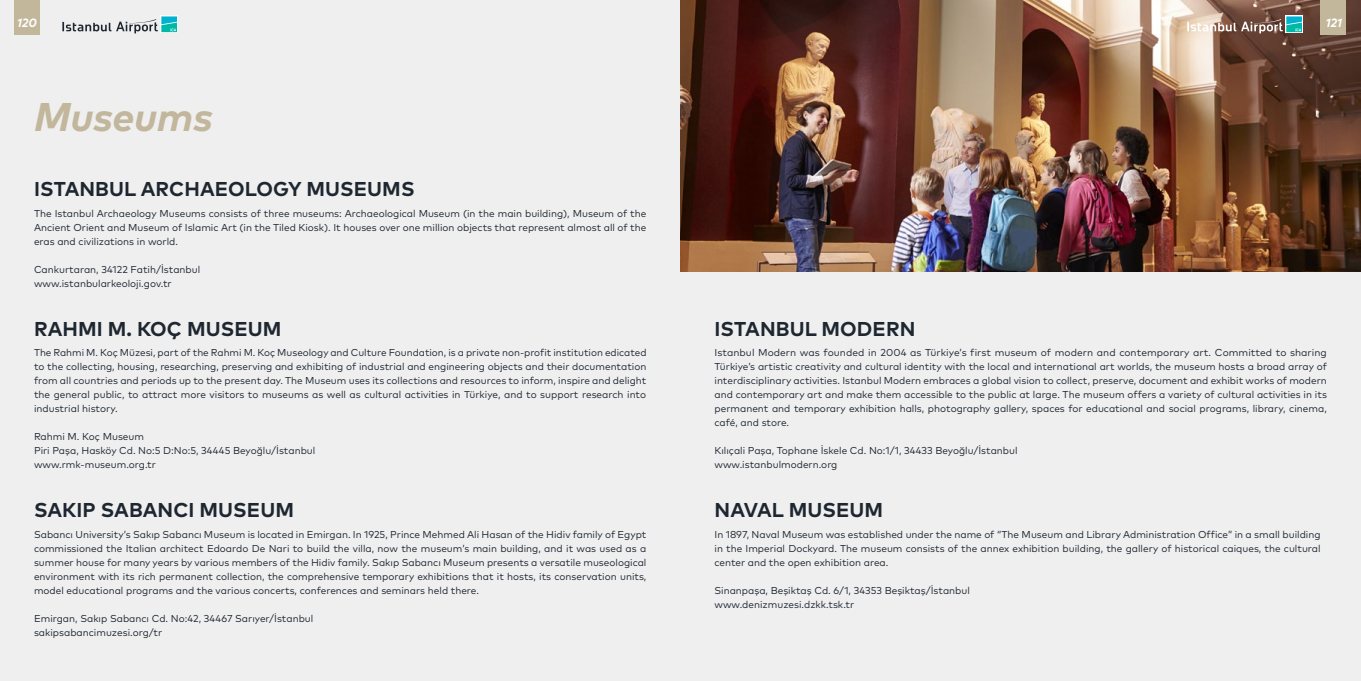
<style>
.page{position:relative;width:1361px;height:681px;background:#fff}
.page>*{position:absolute;margin:0;border:0;box-sizing:border-box;transform-origin:0 0}
.t1{font:italic 700 40px "Mark Pro";color:#c2b79c}
.t2{font:700 20px "Mark Pro";letter-spacing:.005em;color:#1e2730}
.t3{font:italic 700 12px "Mark Pro";color:#fff}
.t4{font:10px/14px "Mark Pro";color:#1e2730;text-align:justify}
</style>
<div class="page">
<div style="left:680px;top:0;width:681px;height:680px;background:#efeff0"></div>
<div style="left:0;top:0;width:680px;height:680px;background:#efeff0"></div>
<div style="left:160px;top:16px;width:18px;height:17px;background:#f2fbfa"></div>
<svg style="left:62px;top:16px;width:115px;height:17px"></svg>
<img style="left:680px;top:0;width:681px;height:272px">
<div style="left:1285px;top:16px;width:18px;height:17px;background:#fff"></div>
<svg style="left:1187px;top:16px;width:115px;height:17px;background:#98978d"></svg>
<div style="left:14px;top:0;width:26px;height:34px;background:#c2b69b"></div>
<div style="left:1320px;top:0;width:26px;height:34px;background:#c2b69b"></div>
<p class="t3" style="left:17px;top:13px;width:21px">120</p>
<p class="t3" style="left:1325px;top:13px;width:18px">121</p>
<h1 class="t1" style="left:34px;top:86px;width:180px">Museums</h1>
<h2 class="t2" style="left:34px;top:174px;width:382px">ISTANBUL ARCHAEOLOGY MUSEUMS</h2>
<p class="t4" style="left:34px;top:205px;width:614px">The Istanbul Archaeology Museums consists of three museums: Archaeological Museum (in the main building), Museum of the Ancient Orient and Museum of Islamic Art (in the Tiled Kiosk). It houses over one million objects that represent almost all of the eras and civilizations in world.</p>
<p class="t4" style="left:34px;top:261px;width:168px">Cankurtaran, 34122 Fatih/İstanbul www.istanbularkeoloji.gov.tr</p>
<h2 class="t2" style="left:34px;top:313px;width:249px">RAHMI M. KOÇ MUSEUM</h2>
<p class="t4" style="left:34px;top:345px;width:614px">The Rahmi M. Koç Müzesi, part of the Rahmi M. Koç Museology and Culture Foundation, is a private non-profit institution edicated to the collecting, housing, researching, preserving and exhibiting of industrial and engineering objects and their documentation from all countries and periods up to the present day. The Museum uses its collections and resources to inform, inspire and delight the general public, to attract more visitors to museums as well as cultural activities in Türkiye, and to support research into industrial history.</p>
<p class="t4" style="left:34px;top:429px;width:283px;text-align:left">Rahmi M. Koç Museum<br>Piri Paşa, Hasköy Cd. No:5 D:No:5, 34445 Beyoğlu/İstanbul www.rmk-museum.org.tr</p>
<h2 class="t2" style="left:34px;top:494px;width:261px">SAKIP SABANCI MUSEUM</h2>
<p class="t4" style="left:34px;top:526px;width:614px">Sabancı University’s Sakıp Sabancı Museum is located in Emirgan. In 1925, Prince Mehmed Ali Hasan of the Hidiv family of Egypt commissioned the Italian architect Edoardo De Nari to build the villa, now the museum’s main building, and it was used as a summer house for many years by various members of the Hidiv family. Sakıp Sabancı Museum presents a versatile museological environment with its rich permanent collection, the comprehensive temporary exhibitions that it hosts, its conservation units, model educational programs and the various concerts, conferences and seminars held there.</p>
<p class="t4" style="left:34px;top:610px;width:281px">Emirgan, Sakıp Sabancı Cd. No:42, 34467 Sarıyer/İstanbul sakipsabancimuzesi.org/tr</p>
<h2 class="t2" style="left:714px;top:313px;width:202px">ISTANBUL MODERN</h2>
<p class="t4" style="left:714px;top:345px;width:614px">Istanbul Modern was founded in 2004 as Türkiye’s first museum of modern and contemporary art. Committed to sharing Türkiye’s artistic creativity and cultural identity with the local and international art worlds, the museum hosts a broad array of interdisciplinary activities. Istanbul Modern embraces a global vision to collect, preserve, document and exhibit works of modern and contemporary art and make them accessible to the public at large. The museum offers a variety of cultural activities in its permanent and temporary exhibition halls, photography gallery, spaces for educational and social programs, library, cinema, café, and store.</p>
<p class="t4" style="left:714px;top:443px;width:305px">Kılıçali Paşa, Tophane İskele Cd. No:1/1, 34433 Beyoğlu/İstanbul www.istanbulmodern.org</p>
<h2 class="t2" style="left:714px;top:494px;width:170px">NAVAL MUSEUM</h2>
<p class="t4" style="left:714px;top:526px;width:607px">In 1897, Naval Museum was established under the name of “The Museum and Library Administration Office” in a small building in the Imperial Dockyard. The museum consists of the annex exhibition building, the gallery of historical caiques, the cultural center and the open exhibition area.</p>
<p class="t4" style="left:714px;top:582px;width:257px">Sinanpaşa, Beşiktaş Cd. 6/1, 34353 Beşiktaş/İstanbul www.denizmuzesi.dzkk.tsk.tr</p>
</div>
